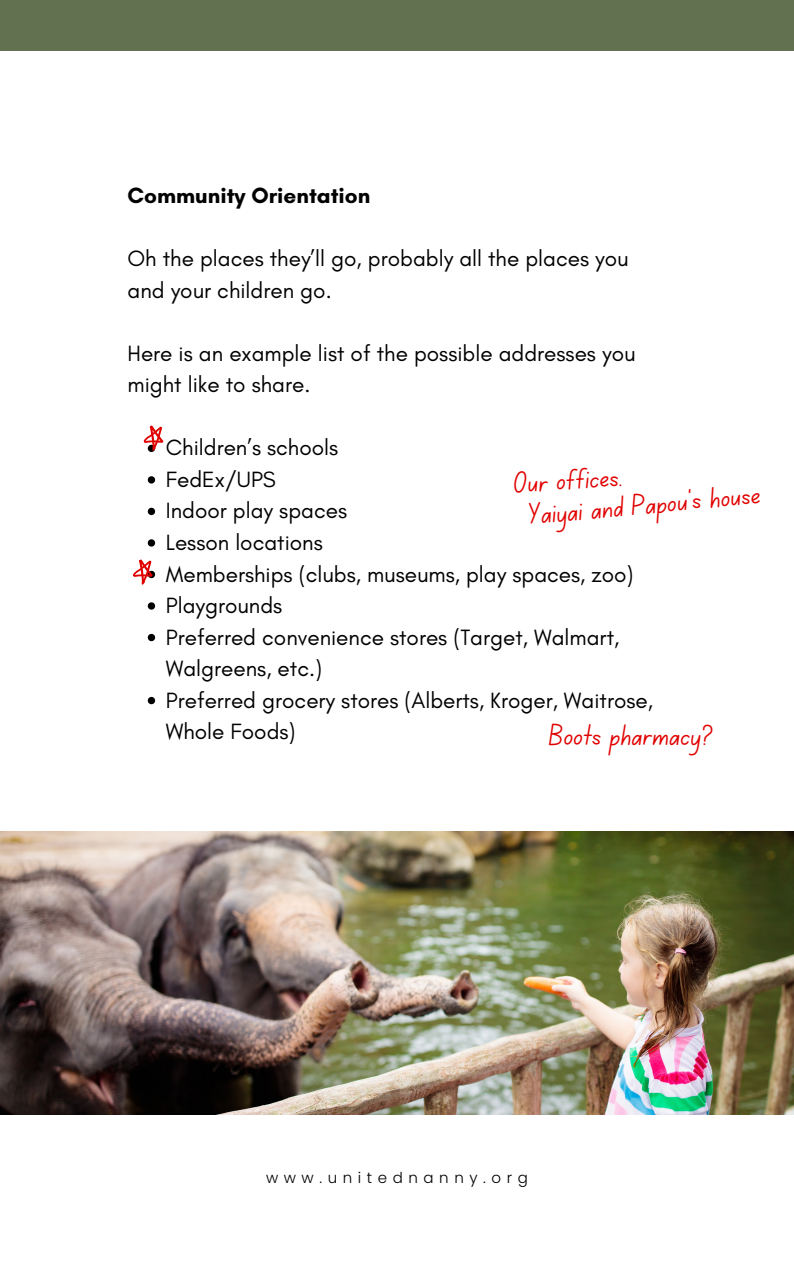
<style>
.page{position:relative;width:794px;height:1266px;background:#fff}
.page>*{position:absolute;margin:0;border:0;box-sizing:border-box;transform-origin:0 0}
.t1{font:30px "Canva School Font";color:#e10000}
.t2{font:22.5px/31.5px "Glacial Indifference";color:#000}
.t3{font:700 22.5px "Glacial Indifference";color:#000}
.t4{font:300 15px "Poppins";letter-spacing:.37em;color:#000}
</style>
<div class="page">
<div style="left:0;top:0;width:793px;height:51px;background:#627251"></div>
<img style="left:0;top:831px;width:793px;height:283px">
<svg style="left:148px;top:476px;width:7px;height:7px"></svg>
<svg style="left:148px;top:508px;width:7px;height:7px"></svg>
<svg style="left:148px;top:539px;width:7px;height:7px"></svg>
<svg style="left:148px;top:602px;width:7px;height:7px"></svg>
<svg style="left:148px;top:634px;width:7px;height:7px"></svg>
<svg style="left:148px;top:697px;width:7px;height:7px"></svg>
<svg style="left:143px;top:425px;width:21px;height:27px"></svg>
<svg style="left:133px;top:559px;width:23px;height:26px"></svg>
<p class="t3" style="left:127px;top:182px;width:244px">Community Orientation</p>
<p class="t2" style="left:127px;top:243px;width:502px">Oh the places they’ll go, probably all the places you and your children go.</p>
<p class="t2" style="left:127px;top:337px;width:509px">Here is an example list of the possible addresses you might like to share.</p>
<p class="t2" style="left:166px;top:432px;width:488px">Children’s schools<br>FedEx/UPS<br>Indoor play spaces<br>Lesson locations<br>Memberships (clubs, museums, play spaces, zoo)<br>Playgrounds<br>Preferred convenience stores (Target, Walmart,<br>Walgreens, etc.)<br>Preferred grocery stores (Alberts, Kroger, Waitrose,<br>Whole Foods)</p>
<h1 class="t1" style="left:512px;top:470px;width:111px;rotate:-4deg">Our offices.</h1>
<h1 class="t1" style="left:527px;top:501px;width:234px;rotate:-5deg">Yaiyai and Papou's house</h1>
<h1 class="t1" style="left:548px;top:721px;width:166px">Boots pharmacy?</h1>
<p class="t4" style="left:266px;top:1167px;width:263px">www.unitednanny.org</p>
</div>
